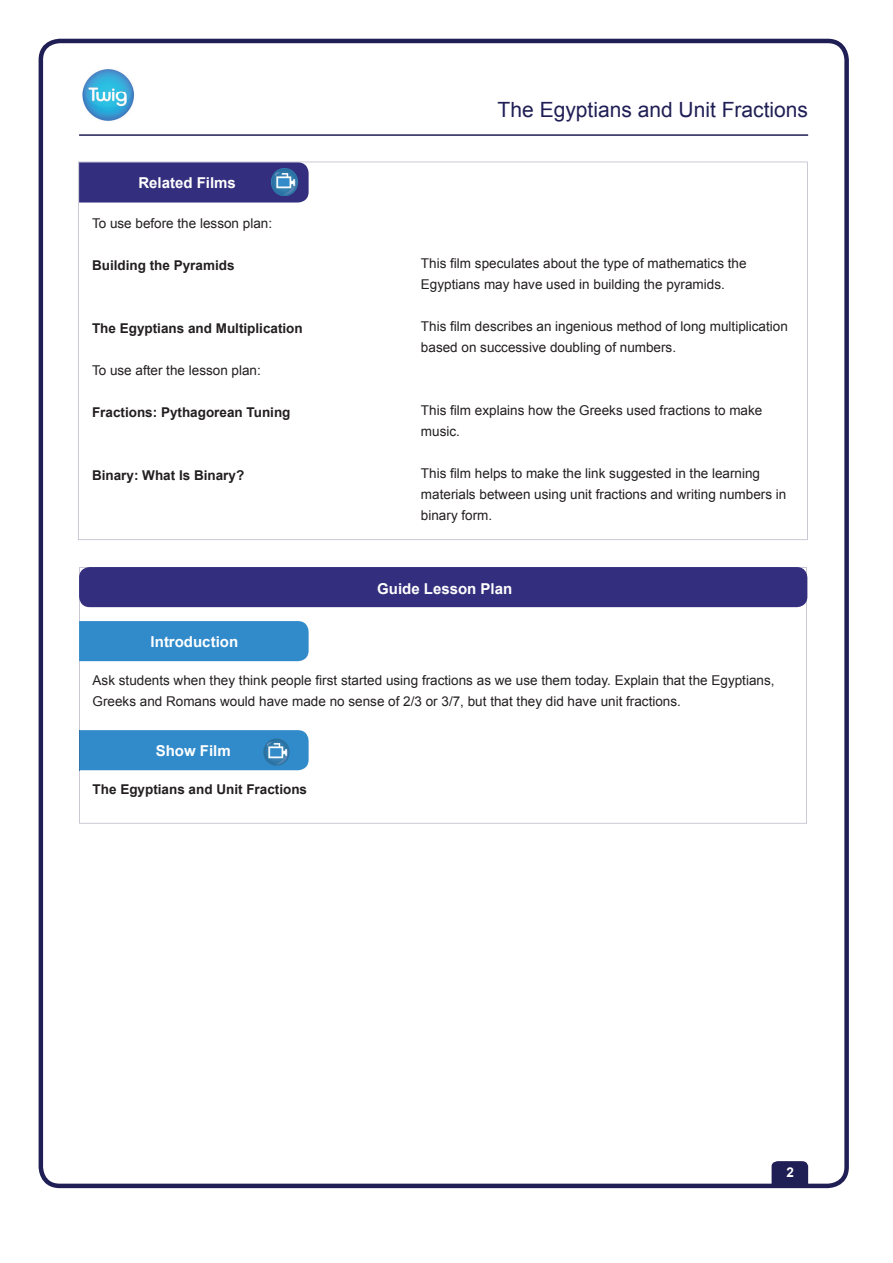
<style>
.page{position:relative;width:893px;height:1263px;background:#fff}
.page>*{position:absolute;margin:0;border:0;box-sizing:border-box;transform-origin:0 0}
.t1{font:21px "Arial";color:#201f55}
.t2{font:700 15px "Arial";color:#fff}
.t3{font:13.5px/21px "Arial";color:#231f20}
.t4{font:700 13.5px "Arial";color:#231f20}
.t5{font:700 13.5px "Arial";color:#fff}
</style>
<div class="page">
<div style="left:39px;top:39px;width:810px;height:1149px;border:4px solid #201f55;border-radius:19px"></div>
<hr style="left:79px;top:134px;width:729px;height:2px;background:#201f55">
<img style="left:82px;top:69px;width:52px;height:52px">
<svg style="left:772px;top:1161px;width:36px;height:25px"></svg>
<svg style="left:79px;top:567px;width:728px;height:257px"></svg>
<hr style="left:79px;top:730px;width:1px;height:40px;background:#2f73ab">
<div style="left:79px;top:567px;width:728px;height:40px;background:#332e7d;border-radius:11px"></div>
<div style="left:79px;top:621px;width:230px;height:40px;background:#318bcb"></div>
<svg style="left:78px;top:162px;width:730px;height:378px"></svg>
<div style="left:79px;top:162px;width:230px;height:41px;background:#332e7d"></div>
<img style="left:263px;top:738px;width:27px;height:28px">
<img style="left:271px;top:168px;width:27px;height:28px">
<p class="t2" style="left:138px;top:173px;width:99px">Related Films</p>
<p class="t3" style="left:92px;top:213px;width:182px">To use before the lesson plan:</p>
<p class="t4" style="left:92px;top:257px;width:144px">Building the Pyramids</p>
<p class="t4" style="left:92px;top:320px;width:212px">The Egyptians and Multiplication</p>
<p class="t3" style="left:92px;top:360px;width:170px">To use after the lesson plan:</p>
<p class="t4" style="left:92px;top:404px;width:200px">Fractions: Pythagorean Tuning</p>
<p class="t4" style="left:92px;top:467px;width:154px">Binary: What Is Binary?</p>
<p class="t2" style="left:151px;top:632px;width:89px">Introduction</p>
<h1 class="t1" style="left:498px;top:95px;width:312px">The Egyptians and Unit Fractions</h1>
<p class="t3" style="left:421px;top:253px;width:327px">This film speculates about the type of mathematics the<br>Egyptians may have used in building the pyramids.</p>
<p class="t3" style="left:421px;top:316px;width:368px">This film describes an ingenious method of long multiplication based on successive doubling of numbers.</p>
<p class="t3" style="left:421px;top:400px;width:343px">This film explains how the Greeks used fractions to make music.</p>
<p class="t3" style="left:421px;top:463px;width:367px">This film helps to make the link suggested in the learning materials between using unit fractions and writing numbers in binary form.</p>
<p class="t2" style="left:377px;top:579px;width:137px">Guide Lesson Plan</p>
<p class="t3" style="left:93px;top:670px;width:683px">Ask students when they think people first started using fractions as we use them today. Explain that the Egyptians,<br>Greeks and Romans would have made no sense of 2/3 or 3/7, but that they did have unit fractions.</p>
<p class="t2" style="left:156px;top:741px;width:77px">Show Film</p>
<p class="t4" style="left:93px;top:780px;width:216px">The Egyptians and Unit Fractions</p>
<p class="t5" style="left:786px;top:1163px;width:9px">2</p>
</div>
